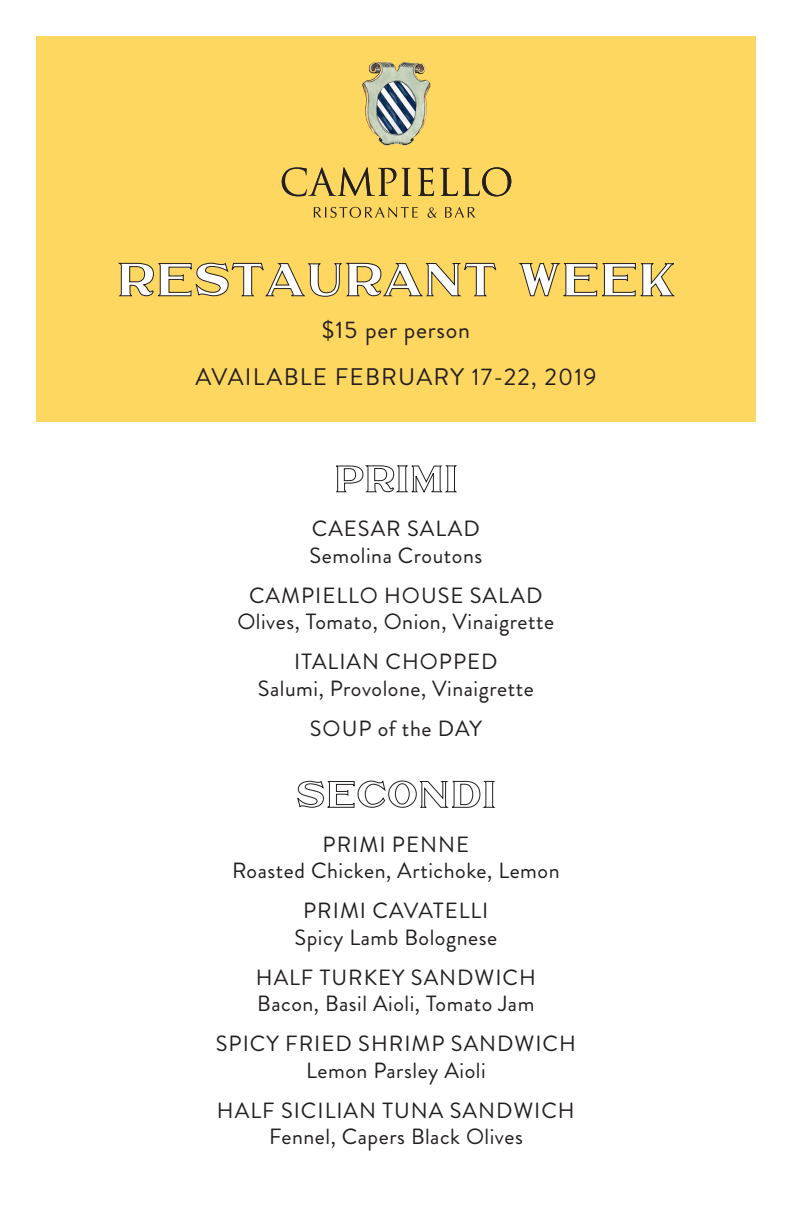
<style>
.page{position:relative;width:792px;height:1224px;background:#fff}
.page>*{position:absolute;margin:0;border:0;box-sizing:border-box;transform-origin:0 0}
.t1{font:40px "Alphacal Black JNL";letter-spacing:.05em;color:#fff}
.t2{font:24px/46.8px "Brandon Grotesque";letter-spacing:.05em;color:#231f20;text-align:center}
.t3{font:22px/26.4px "Brandon Grotesque";letter-spacing:.025em;color:#231f20;text-align:center}
.t4{font:22px/26.4px "Brandon Grotesque";letter-spacing:.045em;color:#231f20;text-align:center}
</style>
<div class="page">
<div style="left:36px;top:36px;width:720px;height:386px;background:#fed760"></div>
<svg style="left:336px;top:465px;width:122px;height:28px"></svg>
<svg style="left:297px;top:780px;width:199px;height:28px"></svg>
<svg style="left:282px;top:167px;width:114px;height:29px"></svg>
<svg style="left:402px;top:168px;width:9px;height:28px"></svg>
<svg style="left:418px;top:168px;width:16px;height:28px"></svg>
<svg style="left:440px;top:167px;width:71px;height:29px"></svg>
<img style="left:362px;top:62px;width:68px;height:84px">
<svg style="left:314px;top:207px;width:104px;height:11px"></svg>
<svg style="left:428px;top:207px;width:9px;height:11px"></svg>
<svg style="left:445px;top:207px;width:30px;height:11px"></svg>
<svg style="left:118px;top:262px;width:379px;height:35px"></svg>
<svg style="left:519px;top:263px;width:156px;height:34px"></svg>
<h1 class="t1" style="left:118px;top:253px;width:558px">RESTAURANT WEEK</h1>
<p class="t2" style="left:195px;top:306px;width:403px">$15 per person<br>AVAILABLE FEBRUARY 17-22, 2019</p>
<p class="t3" style="left:310px;top:516px;width:174px;text-align:left">CAESAR SALAD<br>Semolina Croutons</p>
<p class="t3" style="left:237px;top:582px;width:318px">CAMPIELLO HOUSE SALAD<br>Olives, Tomato, Onion, Vinaigrette</p>
<p class="t3" style="left:258px;top:649px;width:278px">ITALIAN CHOPPED<br>Salumi, Provolone, Vinaigrette</p>
<p class="t3" style="left:310px;top:715px;width:174px">SOUP of the DAY</p>
<p class="t3" style="left:232px;top:831px;width:329px">PRIMI PENNE<br>Roasted Chicken, Artichoke, Lemon</p>
<p class="t3" style="left:295px;top:898px;width:204px">PRIMI CAVATELLI<br>Spicy Lamb Bolognese</p>
<p class="t3" style="left:256px;top:964px;width:281px;text-align:left">HALF TURKEY SANDWICH<br>Bacon, Basil Aioli, Tomato Jam</p>
<p class="t4" style="left:216px;top:1031px;width:362px">SPICY FRIED SHRIMP SANDWICH<br>Lemon Parsley Aioli</p>
<p class="t3" style="left:217px;top:1097px;width:359px">HALF SICILIAN TUNA SANDWICH<br>Fennel, Capers Black Olives</p>
</div>
